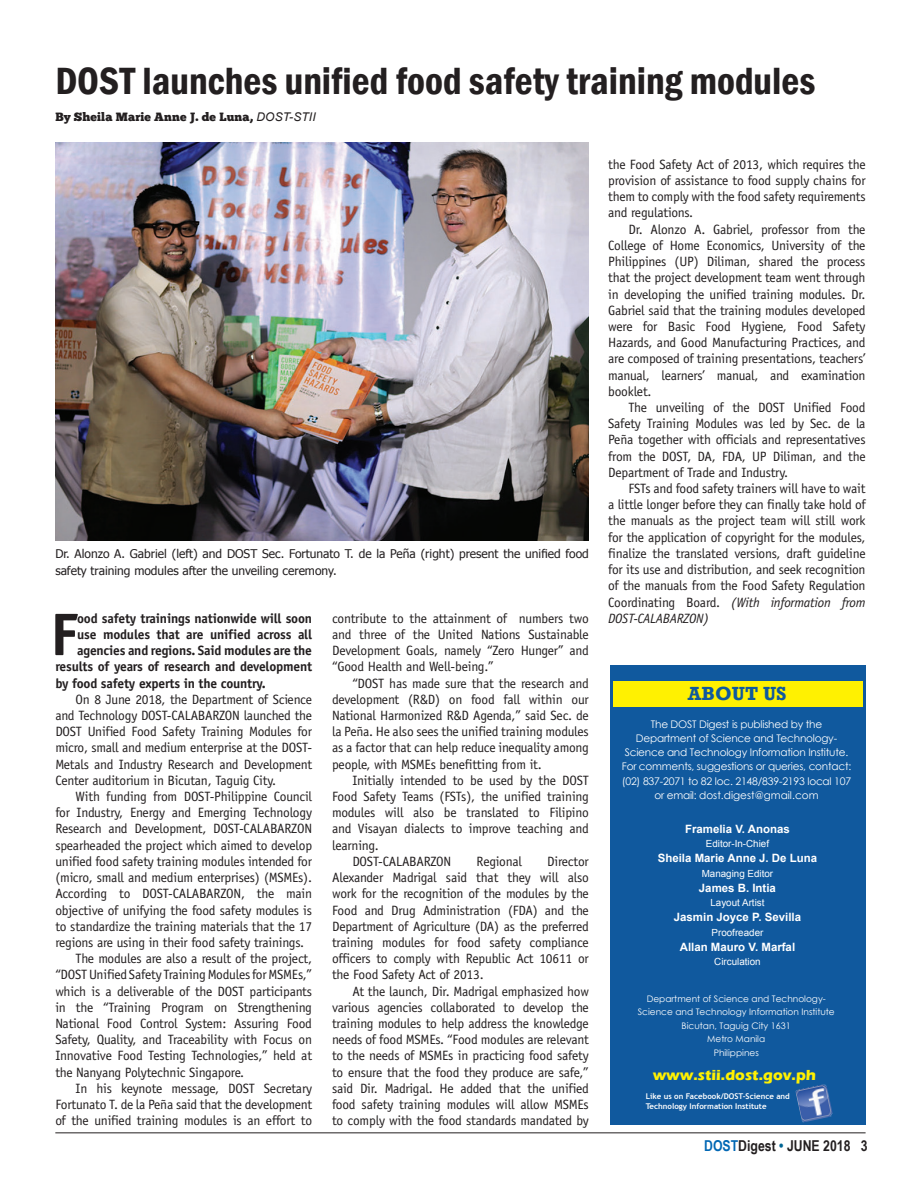
<style>
.page{position:relative;width:919px;height:1190px;background:#fff}
.page>*{position:absolute;margin:0;border:0;box-sizing:border-box;transform-origin:0 0}
.t1{font:700 60.15px "Officina Sans";color:#231f20}
.t2{font:600 condensed 39px "Franklin Gothic";color:#231f20}
.t3{font:700 19.5px "Rockwell";color:#10599e}
.t4{font:700 15px "Arial Narrow";color:#231f20}
.t5{font:700 15px "Eras ITC";color:#fff101}
.t6{font:13.5px/16.2px "Officina Sans";letter-spacing:-.015em;color:#231f20;text-align:justify}
.t7{font:700 13.5px "Officina Sans";letter-spacing:-.015em;color:#231f20}
.t8{font:12px/16.5px "Tahoma";color:#231f20}
.t9{font:12px "Chunk Five";letter-spacing:.01em;color:#231f20}
.t10{font:700 11.4px "Arial";color:#fff}
.t11{font:10.5px/14.2px "Century Gothic";letter-spacing:-.02em;color:#fff;text-align:center}
.t12{font:9.75px "Arial";color:#fff}
.t13{font:9px/13.5px "Century Gothic";color:#fff;text-align:center}
.t14{font:700 7.95px/9.4px "Trebuchet MS";color:#fff}
.s1{font-family:"Arial";font-style:italic}
.s2{font-style:italic}
.s3{color:#0167b4}
.s4{color:#006594}
</style>
<div class="page">
<hr style="left:55px;top:1132px;width:810px;height:1px;background:#231f20">
<img style="left:55px;top:143px;width:534px;height:397px">
<div style="left:609px;top:665px;width:256px;height:460px;background:#10599e"></div>
<div style="left:613px;top:681px;width:249px;height:26px;background:#fff101"></div>
<img style="left:795px;top:1084px;width:38px;height:38px">
<h2 class="t2" style="left:55px;top:55px;width:761px">DOST launches unified food safety training modules</h2>
<p class="t9" style="left:55px;top:109px;width:262px">By Sheila Marie Anne J. de Luna, <span class="s1">DOST-STII</span></p>
<p class="t6" style="left:608px;top:156px;width:259px">the Food Safety Act of 2013, which requires the provision of assistance to food supply chains for them to comply with the food safety requirements and regulations.</p>
<p class="t6" style="left:608px;top:221px;width:259px;text-indent:20px">Dr. Alonzo A. Gabriel, professor from the College of Home Economics, University of the Philippines (UP) Diliman, shared the process that the project development team went through in developing the unified training modules. Dr.<br>Gabriel said that the training modules developed were for Basic Food Hygiene, Food Safety Hazards, and Good Manufacturing Practices, and are composed of training presentations, teachers’ manual, learners’ manual, and examination booklet.</p>
<p class="t6" style="left:608px;top:399px;width:259px;text-indent:20px">The unveiling of the DOST Unified Food Safety Training Modules was led by Sec. de la Peña together with officials and representatives from the DOST, DA, FDA, UP Diliman, and the Department of Trade and Industry.</p>
<p class="t6" style="left:608px;top:480px;width:259px;text-indent:20px">FSTs and food safety trainers will have to wait a little longer before they can finally take hold of the manuals as the project team will still work for the application of copyright for the modules, finalize the translated versions, draft guideline for its use and distribution, and seek recognition of the manuals from the Food Safety Regulation Coordinating Board. <span class="s2">(With information from DOST-CALABARZON)</span></p>
<p class="t8" style="left:55px;top:545px;width:535px">Dr. Alonzo A. Gabriel (left) and DOST Sec. Fortunato T. de la Peña (right) present the unified food safety training modules after the unveiling ceremony.</p>
<h1 class="t1" style="left:50px;top:597px;width:29px">F</h1>
<p class="t7" style="left:77px;top:609px;width:236px">ood safety trainings nationwide will soon</p>
<p class="t6" style="left:332px;top:610px;width:258px">contribute to the attainment of numbers two and three of the United Nations Sustainable Development Goals, namely “Zero Hunger” and “Good Health and Well-being.”</p>
<p class="t6" style="left:332px;top:674px;width:258px;text-indent:20px">“DOST has made sure that the research and development (R&amp;D) on food fall within our National Harmonized R&amp;D Agenda,” said Sec. de la Peña. He also sees the unified training modules as a factor that can help reduce inequality among people, with MSMEs benefitting from it.</p>
<p class="t6" style="left:352px;top:772px;width:238px">Initially intended to be used by the DOST</p>
<p class="t6" style="left:332px;top:788px;width:258px">Food Safety Teams (FSTs), the unified training</p>
<p class="t6" style="left:332px;top:804px;width:258px">modules will also be translated to Filipino</p>
<p class="t6" style="left:332px;top:820px;width:258px">and Visayan dialects to improve teaching and</p>
<p class="t6" style="left:332px;top:836px;width:48px">learning.</p>
<p class="t6" style="left:352px;top:853px;width:100px">DOST-CALABARZON</p>
<p class="t6" style="left:476px;top:853px;width:47px">Regional</p>
<p class="t7" style="left:77px;top:626px;width:236px">use modules that are unified across all</p>
<p class="t7" style="left:77px;top:642px;width:236px">agencies and regions. Said modules are the</p>
<p class="t7" style="left:55px;top:658px;width:258px">results of years of research and development</p>
<p class="t7" style="left:55px;top:674px;width:212px">by food safety experts in the country.</p>
<p class="t6" style="left:55px;top:691px;width:258px;text-indent:20px">On 8 June 2018, the Department of Science and Technology DOST-CALABARZON launched the DOST Unified Food Safety Training Modules for micro, small and medium enterprise at the DOST-Metals and Industry Research and Development Center auditorium in Bicutan, Taguig City.</p>
<p class="t6" style="left:76px;top:788px;width:238px">With funding from DOST-Philippine Council</p>
<p class="t6" style="left:55px;top:804px;width:258px">for Industry, Energy and Emerging Technology</p>
<p class="t6" style="left:55px;top:820px;width:258px">Research and Development, DOST-CALABARZON</p>
<p class="t6" style="left:55px;top:836px;width:258px">spearheaded the project which aimed to develop</p>
<p class="t6" style="left:55px;top:853px;width:258px">unified food safety training modules intended for</p>
<p class="t6" style="left:55px;top:869px;width:258px">(micro, small and medium enterprises) (MSMEs).</p>
<p class="t6" style="left:55px;top:885px;width:258px">According to DOST-CALABARZON, the main</p>
<p class="t6" style="left:55px;top:901px;width:258px">objective of unifying the food safety modules is</p>
<p class="t6" style="left:55px;top:917px;width:258px">to standardize the training materials that the 17</p>
<p class="t6" style="left:55px;top:934px;width:250px">regions are using in their food safety trainings.</p>
<p class="t6" style="left:76px;top:950px;width:238px">The modules are also a result of the project,</p>
<p class="t6" style="left:55px;top:966px;width:258px">“DOST Unified Safety Training Modules for MSMEs,”</p>
<p class="t6" style="left:55px;top:982px;width:258px">which is a deliverable of the DOST participants</p>
<p class="t6" style="left:55px;top:998px;width:258px">in the “Training Program on Strengthening</p>
<p class="t6" style="left:55px;top:1015px;width:258px">National Food Control System: Assuring Food</p>
<p class="t6" style="left:55px;top:1031px;width:258px">Safety, Quality, and Traceability with Focus on</p>
<p class="t6" style="left:55px;top:1047px;width:258px">Innovative Food Testing Technologies,” held at</p>
<p class="t6" style="left:55px;top:1063px;width:190px">the Nanyang Polytechnic Singapore.</p>
<p class="t6" style="left:76px;top:1079px;width:238px">In his keynote message, DOST Secretary</p>
<p class="t6" style="left:55px;top:1096px;width:258px">Fortunato T. de la Peña said that the development</p>
<p class="t6" style="left:55px;top:1112px;width:258px">of the unified training modules is an effort to</p>
<h3 class="t3" style="left:688px;top:682px;width:100px">ABOUT US</h3>
<p class="t11" style="left:622px;top:716px;width:231px">The DOST Digest is published by the Department of Science and Technology-Science and Technology Information Institute.<br>For comments, suggestions or queries, contact: (02) 837-2071 to 82 loc. 2148/839-2193 local 107 or email: dost.digest@gmail.com</p>
<p class="t10" style="left:685px;top:821px;width:106px">Framelia V. Anonas</p>
<p class="t12" style="left:706px;top:837px;width:65px">Editor-In-Chief</p>
<p class="t10" style="left:658px;top:850px;width:161px">Sheila Marie Anne J. De Luna</p>
<p class="t12" style="left:701px;top:866px;width:73px">Managing Editor</p>
<p class="t10" style="left:699px;top:879px;width:79px">James B. Intia</p>
<p class="t12" style="left:710px;top:896px;width:56px">Layout Artist</p>
<p class="t10" style="left:674px;top:909px;width:129px">Jasmin Joyce P. Sevilla</p>
<p class="t12" style="left:711px;top:925px;width:53px">Proofreader</p>
<p class="t10" style="left:680px;top:938px;width:117px">Allan Mauro V. Marfal</p>
<p class="t12" style="left:714px;top:955px;width:48px">Circulation</p>
<p class="t6" style="left:332px;top:853px;width:258px;text-indent:215px">Director Alexander Madrigal said that they will also work for the recognition of the modules by the Food and Drug Administration (FDA) and the Department of Agriculture (DA) as the preferred training modules for food safety compliance officers to comply with Republic Act 10611 or the Food Safety Act of 2013.</p>
<p class="t6" style="left:332px;top:982px;width:258px;text-indent:20px">At the launch, Dir. Madrigal emphasized how various agencies collaborated to develop the training modules to help address the knowledge needs of food MSMEs. “Food modules are relevant to the needs of MSMEs in practicing food safety to ensure that the food they produce are safe,” said Dir. Madrigal. He added that the unified food safety training modules will allow MSMEs to comply with the food standards mandated by</p>
<p class="t13" style="left:638px;top:991px;width:198px">Department of Science and Technology-<br>Science and Technology Information Institute<br>Bicutan, Taguig City 1631<br>Metro Manila<br>Philippines</p>
<p class="t5" style="left:652px;top:1065px;width:165px">www.stii.dost.gov.ph</p>
<p class="t14" style="left:645px;top:1091px;width:146px">Like us on Facebook/DOST-Science and<br>Technology Information Institute</p>
<p class="t4" style="left:704px;top:1134px;width:165px"><span class="s3">DOST</span>Digest <span class="s4">•</span> JUNE 2018 3</p>
</div>
